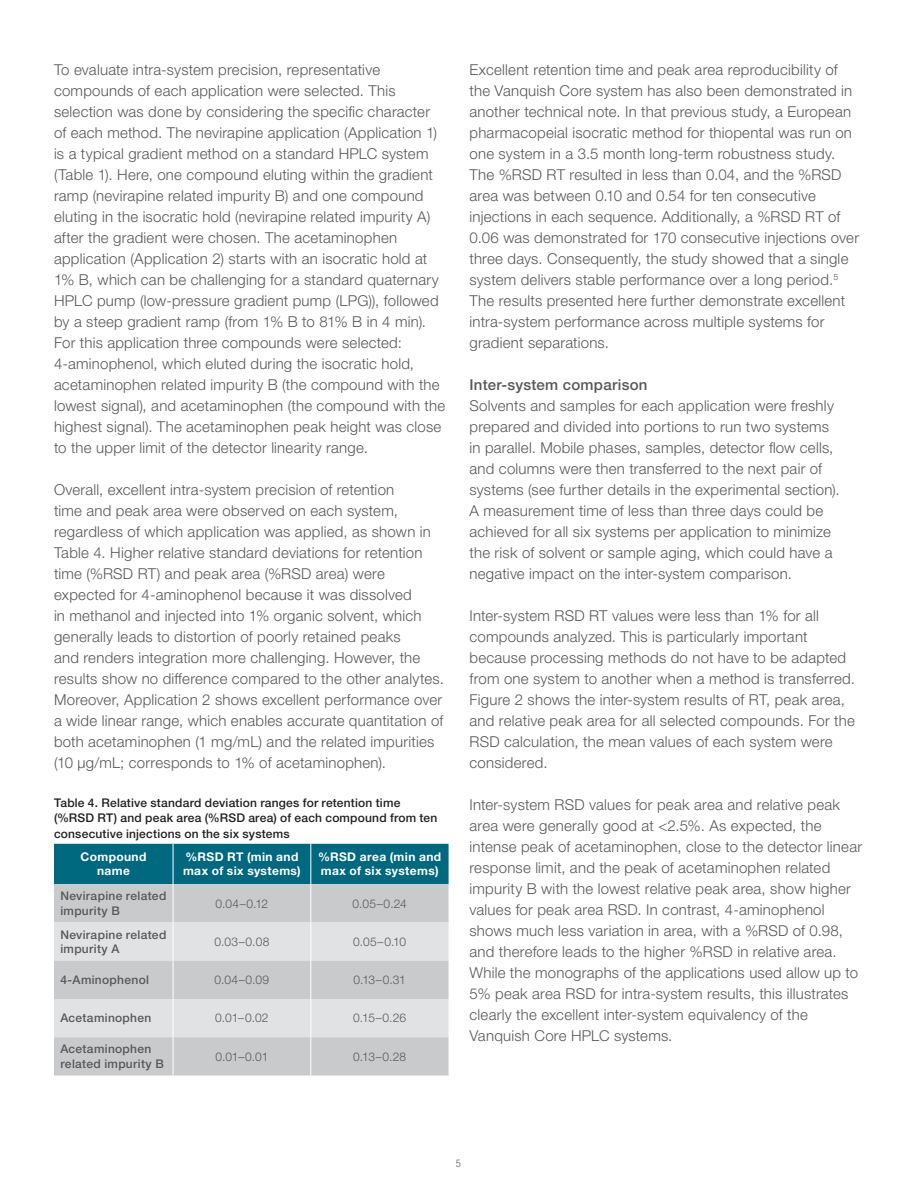
<style>
.page{position:relative;width:918px;height:1188px;background:#fff}
.page>*{position:absolute;margin:0;border:0;box-sizing:border-box;transform-origin:0 0}
.t1{font:300 15px/21px "Helvetica Neue LTW1 G";letter-spacing:.015em;color:#57585a}
.t2{font:500 15px "Helvetica Neue LTW1 G";letter-spacing:.02em;color:#57585a}
.t3{font:500 12px/15.8px "Helvetica Neue LTW1 G";letter-spacing:.02em;color:#231f20}
.t4{font:500 12px/14.4px "Helvetica Neue LTW1 G";letter-spacing:.025em;color:#57585a}
.t5{font:300 12px "Helvetica Neue LTW1 G";letter-spacing:-.005em;color:#57585a}
.t6{font:700 12px/14.4px "Helvetica Neue LTW1 G";letter-spacing:.035em;color:#fff}
.t7{font:300 condensed 10.5px "Helvetica Neue LTW1 G";color:#57585a}
</style>
<div class="page">
<svg style="left:54px;top:844px;width:395px;height:78px;background:#6298a4"></svg>
<div style="left:54px;top:922px;width:395px;height:39px;background:#e1e2e4"></div>
<svg style="left:54px;top:961px;width:395px;height:115px;background:#d1d2d4"></svg>
<hr style="left:173px;top:844px;width:1px;height:40px;background:#fff">
<hr style="left:310px;top:844px;width:1px;height:40px;background:#fff">
<hr style="left:173px;top:884px;width:1px;height:38px;background:#fff">
<hr style="left:310px;top:884px;width:1px;height:38px;background:#fff">
<hr style="left:173px;top:922px;width:1px;height:39px;background:#fff">
<hr style="left:310px;top:922px;width:1px;height:39px;background:#fff">
<hr style="left:173px;top:961px;width:1px;height:38px;background:#fff">
<hr style="left:310px;top:961px;width:1px;height:38px;background:#fff">
<hr style="left:173px;top:999px;width:1px;height:38px;background:#fff">
<hr style="left:310px;top:999px;width:1px;height:38px;background:#fff">
<hr style="left:173px;top:1037px;width:1px;height:39px;background:#fff">
<hr style="left:310px;top:1037px;width:1px;height:39px;background:#fff">
<p class="t1" style="left:54px;top:59px;width:393px">To evaluate intra-system precision, representative compounds of each application were selected. This selection was done by considering the specific character of each method. The nevirapine application (Application 1) is a typical gradient method on a standard HPLC system (Table 1). Here, one compound eluting within the gradient ramp (nevirapine related impurity B) and one compound eluting in the isocratic hold (nevirapine related impurity A) after the gradient were chosen. The acetaminophen application (Application 2) starts with an isocratic hold at 1% B, which can be challenging for a standard quaternary HPLC pump (low-pressure gradient pump (LPG)), followed by a steep gradient ramp (from 1% B to 81% B in 4 min).<br>For this application three compounds were selected:<br>4-aminophenol, which eluted during the isocratic hold, acetaminophen related impurity B (the compound with the lowest signal), and acetaminophen (the compound with the highest signal). The acetaminophen peak height was close to the upper limit of the detector linearity range.</p>
<p class="t1" style="left:54px;top:479px;width:391px">Overall, excellent intra-system precision of retention<br>time and peak area were observed on each system, regardless of which application was applied, as shown in Table 4. Higher relative standard deviations for retention time (%RSD RT) and peak area (%RSD area) were expected for 4-aminophenol because it was dissolved<br>in methanol and injected into 1% organic solvent, which generally leads to distortion of poorly retained peaks<br>and renders integration more challenging. However, the results show no difference compared to the other analytes.<br>Moreover, Application 2 shows excellent performance over a wide linear range, which enables accurate quantitation of both acetaminophen (1 mg/mL) and the related impurities (10 µg/mL; corresponds to 1% of acetaminophen).</p>
<p class="t3" style="left:54px;top:794px;width:385px">Table 4. Relative standard deviation ranges for retention time (%RSD RT) and peak area (%RSD area) of each compound from ten consecutive injections on the six systems</p>
<p class="t6" style="left:81px;top:850px;width:67px;text-align:center">Compound name</p>
<p class="t6" style="left:183px;top:850px;width:119px">%RSD RT (min and max of six systems)</p>
<p class="t6" style="left:318px;top:850px;width:125px">%RSD area (min and max of six systems)</p>
<p class="t4" style="left:60px;top:889px;width:108px">Nevirapine related impurity B</p>
<p class="t5" style="left:216px;top:896px;width:54px">0.04–0.12</p>
<p class="t5" style="left:352px;top:896px;width:56px">0.05–0.24</p>
<p class="t4" style="left:60px;top:927px;width:108px">Nevirapine related impurity A</p>
<p class="t5" style="left:215px;top:934px;width:56px">0.03–0.08</p>
<p class="t5" style="left:353px;top:934px;width:55px">0.05–0.10</p>
<p class="t4" style="left:60px;top:973px;width:90px">4-Aminophenol</p>
<p class="t5" style="left:215px;top:973px;width:56px">0.04–0.09</p>
<p class="t5" style="left:353px;top:973px;width:54px">0.13–0.31</p>
<p class="t4" style="left:60px;top:1011px;width:93px">Acetaminophen</p>
<p class="t5" style="left:215px;top:1011px;width:55px">0.01–0.02</p>
<p class="t5" style="left:353px;top:1011px;width:54px">0.15–0.26</p>
<p class="t4" style="left:60px;top:1042px;width:105px">Acetaminophen related impurity B</p>
<p class="t5" style="left:215px;top:1049px;width:55px">0.01–0.01</p>
<p class="t5" style="left:353px;top:1049px;width:54px">0.13–0.28</p>
<p class="t1" style="left:470px;top:59px;width:391px">Excellent retention time and peak area reproducibility of the Vanquish Core system has also been demonstrated in another technical note. In that previous study, a European pharmacopeial isocratic method for thiopental was run on one system in a 3.5 month long-term robustness study.<br>The %RSD RT resulted in less than 0.04, and the %RSD area was between 0.10 and 0.54 for ten consecutive injections in each sequence. Additionally, a %RSD RT of 0.06 was demonstrated for 170 consecutive injections over three days. Consequently, the study showed that a single system delivers stable performance over a long period.<sup>5<br></sup>The results presented here further demonstrate excellent intra-system performance across multiple systems for gradient separations.</p>
<p class="t2" style="left:470px;top:376px;width:180px">Inter-system comparison</p>
<p class="t1" style="left:470px;top:395px;width:372px">Solvents and samples for each application were freshly prepared and divided into portions to run two systems in parallel. Mobile phases, samples, detector flow cells, and columns were then transferred to the next pair of systems (see further details in the experimental section).<br>A measurement time of less than three days could be achieved for all six systems per application to minimize the risk of solvent or sample aging, which could have a negative impact on the inter-system comparison.</p>
<p class="t1" style="left:470px;top:605px;width:387px">Inter-system RSD RT values were less than 1% for all compounds analyzed. This is particularly important because processing methods do not have to be adapted from one system to another when a method is transferred.<br>Figure 2 shows the inter-system results of RT, peak area, and relative peak area for all selected compounds. For the RSD calculation, the mean values of each system were considered.</p>
<p class="t1" style="left:470px;top:794px;width:394px">Inter-system RSD values for peak area and relative peak area were generally good at &lt;2.5%. As expected, the intense peak of acetaminophen, close to the detector linear response limit, and the peak of acetaminophen related impurity B with the lowest relative peak area, show higher values for peak area RSD. In contrast, 4-aminophenol shows much less variation in area, with a %RSD of 0.98, and therefore leads to the higher %RSD in relative area.<br>While the monographs of the applications used allow up to 5% peak area RSD for intra-system results, this illustrates clearly the excellent inter-system equivalency of the Vanquish Core HPLC systems.</p>
<p class="t7" style="left:456px;top:1157px;width:7px">5</p>
</div>
